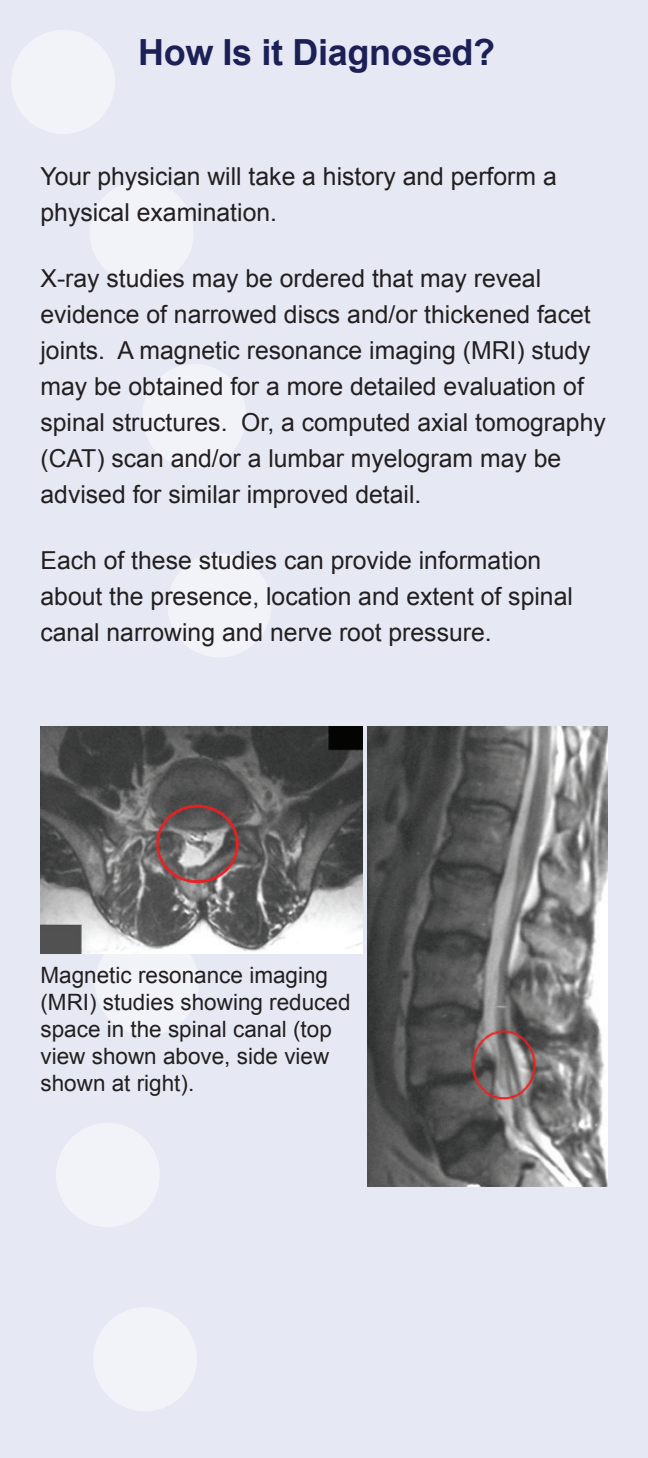
<style>
.page{position:relative;width:648px;height:1458px;background:#e6e9f4}
.page>*{position:absolute;margin:0;border:0;box-sizing:border-box;transform-origin:0 0}
.t1{font:700 36px "Arial";letter-spacing:-.01em;color:#1c2056}
.Body_Text{font:24.75px/36px "Arial";color:#231f20}
.t2{font:22.5px/27px "Arial";color:#231f20}
</style>
<div class="page">
<svg style="left:89px;top:180px;width:106px;height:106px"></svg>
<svg style="left:141px;top:363px;width:106px;height:106px"></svg>
<svg style="left:166px;top:552px;width:106px;height:107px"></svg>
<svg style="left:94px;top:954px;width:106px;height:83px"></svg>
<svg style="left:55px;top:1122px;width:106px;height:106px"></svg>
<svg style="left:92px;top:1306px;width:106px;height:106px"></svg>
<svg style="left:10px;top:29px;width:106px;height:106px"></svg>
<img style="left:40px;top:727px;width:322px;height:227px">
<img style="left:368px;top:727px;width:240px;height:460px">
<p class="t1" style="left:138px;top:29px;width:359px">How Is it Diagnosed?</p>
<p class="Body_Text" style="left:40px;top:158px;width:518px">Your physician will take a history and perform a physical examination.</p>
<p class="Body_Text" style="left:40px;top:260px;width:567px">X-ray studies may be ordered that may reveal evidence of narrowed discs and/or thickened facet joints. A magnetic resonance imaging (MRI) study may be obtained for a more detailed evaluation of spinal structures. Or, a computed axial tomography (CAT) scan and/or a lumbar myelogram may be advised for similar improved detail.</p>
<p class="Body_Text" style="left:40px;top:543px;width:534px">Each of these studies can provide information about the presence, location and extent of spinal canal narrowing and nerve root pressure.</p>
<p class="t2" style="left:40px;top:962px;width:312px">Magnetic resonance imaging (MRI) studies showing reduced space in the spinal canal (top view shown above, side view shown at right).</p>
</div>
